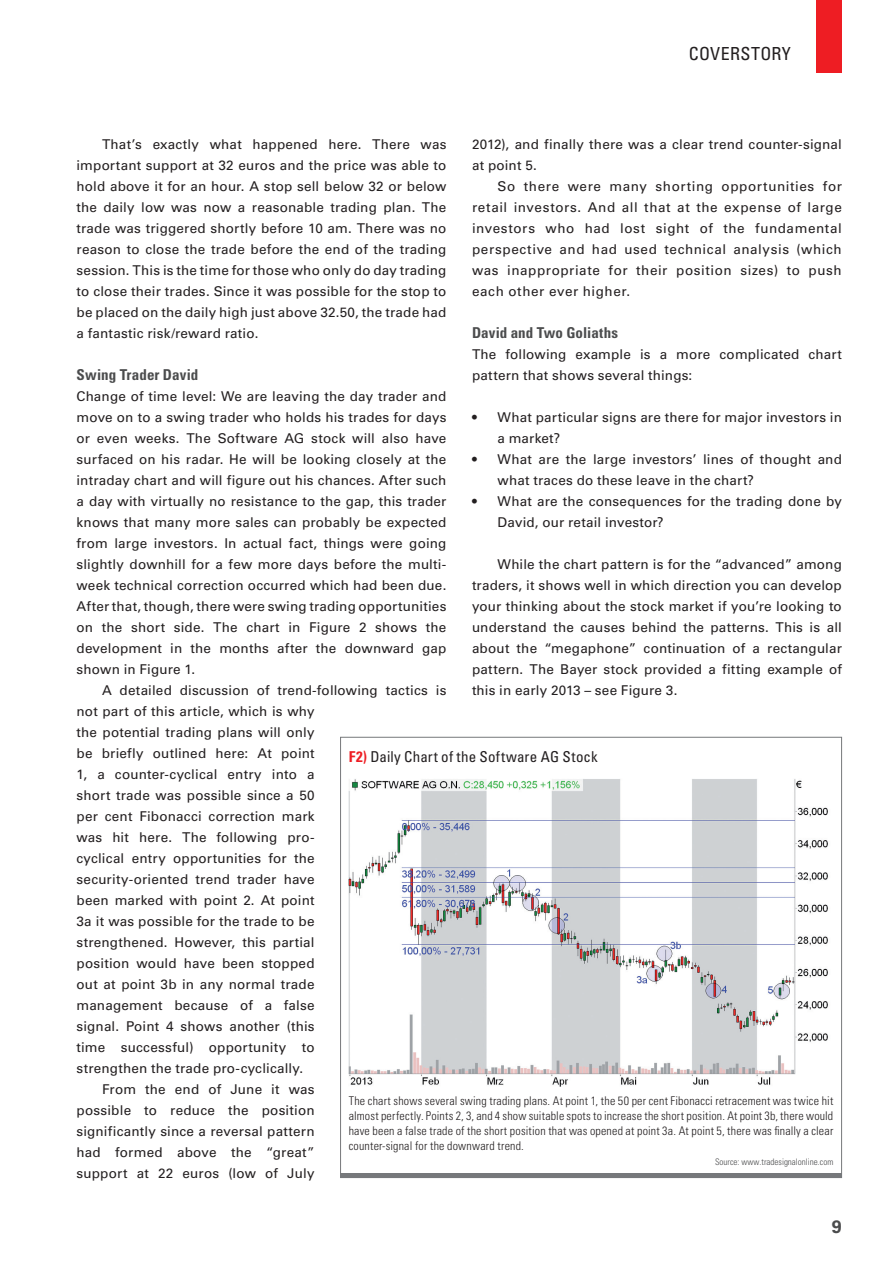
<style>
.page{position:relative;width:893px;height:1263px;background:#fff}
.page>*{position:absolute;margin:0;border:0;box-sizing:border-box;transform-origin:0 0}
.t1{font:condensed 18px "Univers LT";letter-spacing:.02em;color:#231f20}
.t2{font:700 18px "Univers LT";color:#4b4c4d}
.t3{font:700 condensed 15px "Univers LT";letter-spacing:.005em;color:#4b4c4d}
.t4{font:condensed 15px "Univers LT";letter-spacing:.005em;color:#231f20}
.t5{font:13.5px/21px "Univers LT";letter-spacing:.01em;color:#231f20}
.t6{font:300 condensed 12px/15px "Univers LT";letter-spacing:.015em;color:#231f20;text-align:justify}
.t7{font:300 condensed 9px "Univers LT";color:#4b4c4d}
.s1{font-weight:700;color:#ee1d23}
</style>
<div class="page">
<div style="left:816px;top:0;width:26px;height:72px;background:#ee1d23"></div>
<hr style="left:340px;top:1173px;width:502px;height:4px;background:#76787b">
<img style="left:349px;top:779px;width:479px;height:307px">
<h1 class="t1" style="left:689px;top:42px;width:104px">Coverstory</h1>
<p class="t5" style="left:472px;top:133px;width:371px">2012), and finally there was a clear trend counter-signal at point 5.</p>
<p class="t5" style="left:472px;top:175px;width:371px;text-align:justify;text-indent:26px">So there were many shorting opportunities for retail investors. And all that at the expense of large investors who had lost sight of the fundamental perspective and had used technical analysis (which was inappropriate for their position sizes) to push each other ever higher.</p>
<p class="t3" style="left:472px;top:323px;width:148px">David and Two Goliaths</p>
<p class="t5" style="left:472px;top:343px;width:371px">The following example is a more complicated chart pattern that shows several things:</p>
<p class="t5" style="left:497px;top:406px;width:346px;text-indent:-26px">• What particular signs are there for major investors in a market?</p>
<p class="t5" style="left:497px;top:448px;width:346px;text-indent:-26px">• What are the large investors’ lines of thought and what traces do these leave in the chart?</p>
<p class="t5" style="left:497px;top:490px;width:346px;text-indent:-26px">• What are the consequences for the trading done by<br>David, our retail investor?</p>
<p class="t5" style="left:472px;top:553px;width:371px;text-align:justify;text-indent:26px">While the chart pattern is for the “advanced” among traders, it shows well in which direction you can develop your thinking about the stock market if you’re looking to understand the causes behind the patterns. This is all about the “megaphone” continuation of a rectangular pattern. The Bayer stock provided a fitting example of this in early 2013 – see Figure 3.</p>
<p class="t5" style="left:77px;top:133px;width:371px;text-align:justify;text-indent:26px">That’s exactly what happened here. There was important support at 32 euros and the price was able to hold above it for an hour. A stop sell below 32 or below the daily low was now a reasonable trading plan. The trade was triggered shortly before 10 am. There was no reason to close the trade before the end of the trading session. This is the time for those who only do day trading to close their trades. Since it was possible for the stop to be placed on the daily high just above 32.50, the trade had a fantastic risk/reward ratio.</p>
<p class="t3" style="left:77px;top:365px;width:123px">Swing Trader David</p>
<p class="t5" style="left:77px;top:385px;width:371px;text-align:justify">Change of time level: We are leaving the day trader and move on to a swing trader who holds his trades for days or even weeks. The Software AG stock will also have surfaced on his radar. He will be looking closely at the intraday chart and will figure out his chances. After such a day with virtually no resistance to the gap, this trader knows that many more sales can probably be expected from large investors. In actual fact, things were going slightly downhill for a few more days before the multi&shy;week technical correction occurred which had been due.<br>After that, though, there were swing trading opportunities on the short side. The chart in Figure 2 shows the development in the months after the downward gap shown in Figure 1.</p>
<p class="t5" style="left:102px;top:679px;width:346px">A detailed discussion of trend-following tactics is</p>
<p class="t5" style="left:77px;top:700px;width:240px">not part of this article, which is why</p>
<p class="t5" style="left:77px;top:721px;width:240px">the potential trading plans will only</p>
<p class="t5" style="left:77px;top:742px;width:240px">be briefly outlined here: At point</p>
<p class="t5" style="left:77px;top:763px;width:240px">1, a counter-cyclical entry into a</p>
<p class="t5" style="left:77px;top:784px;width:240px">short trade was possible since a 50</p>
<p class="t5" style="left:77px;top:805px;width:240px">per cent Fibonacci correction mark</p>
<p class="t5" style="left:77px;top:826px;width:240px">was hit here. The following pro-</p>
<p class="t5" style="left:77px;top:847px;width:240px">cyclical entry opportunities for the</p>
<p class="t5" style="left:77px;top:868px;width:240px">security-oriented trend trader have</p>
<p class="t5" style="left:77px;top:889px;width:240px">been marked with point 2. At point</p>
<p class="t5" style="left:77px;top:911px;width:240px">3a it was possible for the trade to be</p>
<p class="t5" style="left:77px;top:932px;width:240px">strengthened. However, this partial</p>
<p class="t5" style="left:77px;top:953px;width:240px">position would have been stopped</p>
<p class="t5" style="left:77px;top:974px;width:240px">out at point 3b in any normal trade</p>
<p class="t5" style="left:77px;top:995px;width:240px">management because of a false</p>
<p class="t5" style="left:77px;top:1016px;width:240px">signal. Point 4 shows another (this</p>
<p class="t5" style="left:77px;top:1037px;width:240px">time successful) opportunity to</p>
<p class="t5" style="left:77px;top:1058px;width:228px">strengthen the trade pro-cyclically.</p>
<p class="t5" style="left:102px;top:1079px;width:214px">From the end of June it was</p>
<p class="t5" style="left:77px;top:1100px;width:240px">possible to reduce the position</p>
<p class="t5" style="left:77px;top:1121px;width:240px">significantly since a reversal pattern</p>
<p class="t5" style="left:77px;top:1142px;width:240px">had formed above the “great”</p>
<p class="t5" style="left:77px;top:1163px;width:240px">support at 22 euros (low of July</p>
<p class="t4" style="left:349px;top:747px;width:251px"><span class="s1">F2)</span> Daily Chart of the Software AG Stock</p>
<p class="t6" style="left:349px;top:1093px;width:486px">The chart shows several swing trading plans. At point 1, the 50 per cent Fibonacci retracement was twice hit almost perfectly. Points 2, 3, and 4 show suitable spots to increase the short position. At point 3b, there would have been a false trade of the short position that was opened at point 3a. At point 5, there was finally a clear counter-signal for the downward trend.</p>
<p class="t7" style="left:715px;top:1156px;width:120px">Source: www.tradesignalonline.com</p>
<h1 class="t2" style="left:832px;top:1216px;width:12px">9</h1>
</div>
